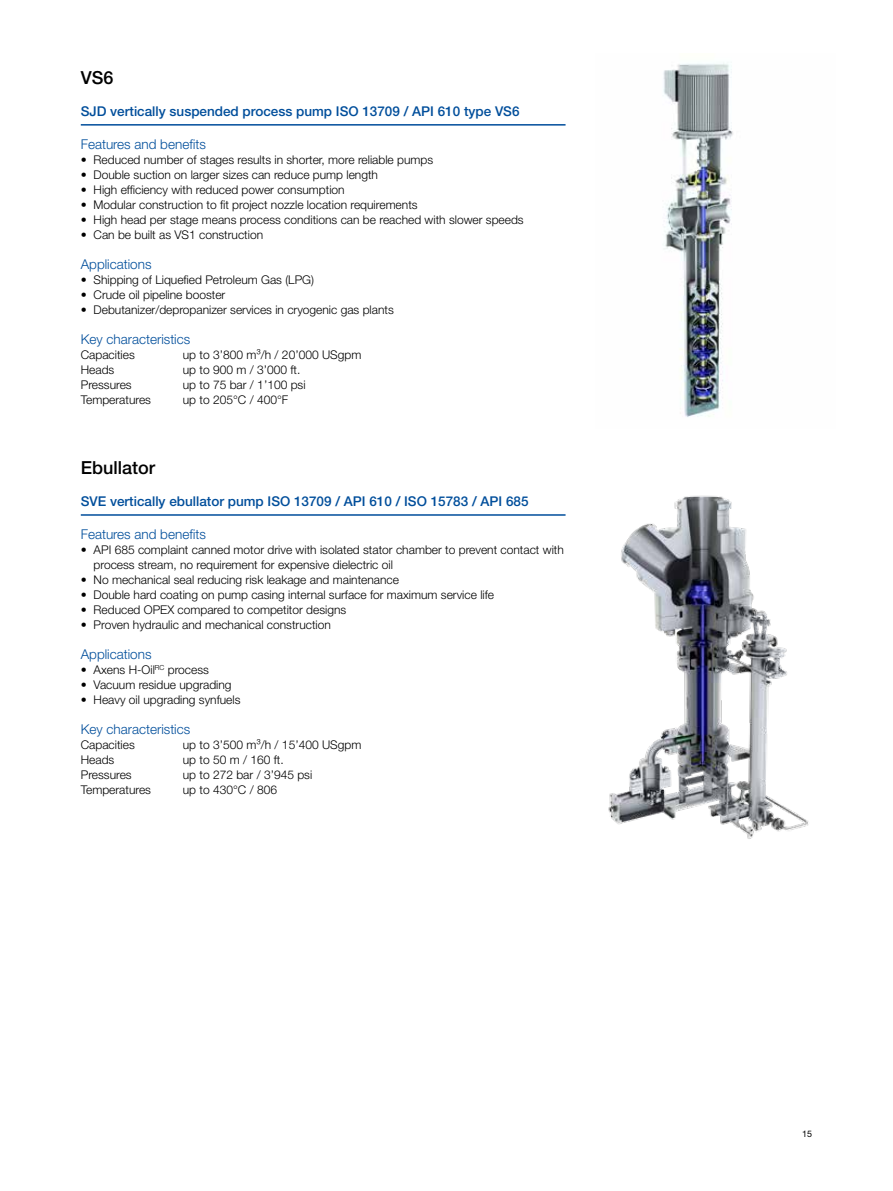
<style>
.page{position:relative;width:893px;height:1191px;background:#fff}
.page>*{position:absolute;margin:0;border:0;box-sizing:border-box;transform-origin:0 0}
.t1{font:500 18px "Helvetica Neue LT Pro";color:#000}
.t2{font:500 13.5px "Helvetica Neue LT Pro";color:#004e9b}
.t3{font:300 13.5px "Helvetica Neue LT Pro";color:#004e9b}
.t4{font:300 12px/15px "Helvetica Neue LT Pro";color:#000}
.t5{font:9px "Helvetica Neue LT Pro";color:#000}
</style>
<div class="page">
<img style="left:608px;top:495px;width:201px;height:344px">
<hr style="left:81px;top:124px;width:485px;height:2px;background:#004e9b">
<hr style="left:81px;top:514px;width:485px;height:2px;background:#004e9b">
<img style="left:663px;top:62px;width:70px;height:355px">
<h1 class="t1" style="left:81px;top:66px;width:34px">VS6</h1>
<p class="t2" style="left:81px;top:103px;width:440px">SJD vertically suspended process pump ISO 13709 / API 610 type VS6</p>
<p class="t3" style="left:81px;top:135px;width:127px">Features and benefits</p>
<p class="t4" style="left:81px;top:152px;width:354px">• Reduced number of stages results in shorter, more reliable pumps</p>
<p class="t4" style="left:81px;top:167px;width:299px">• Double suction on larger sizes can reduce pump length</p>
<p class="t4" style="left:81px;top:182px;width:265px">• High efficiency with reduced power consumption</p>
<p class="t4" style="left:81px;top:197px;width:338px">• Modular construction to fit project nozzle location requirements</p>
<p class="t4" style="left:81px;top:212px;width:444px">• High head per stage means process conditions can be reached with slower speeds</p>
<p class="t4" style="left:81px;top:227px;width:184px">• Can be built as VS1 construction</p>
<p class="t3" style="left:81px;top:255px;width:72px">Applications</p>
<p class="t4" style="left:81px;top:272px;width:235px">• Shipping of Liquefied Petroleum Gas (LPG)</p>
<p class="t4" style="left:81px;top:287px;width:146px">• Crude oil pipeline booster</p>
<p class="t4" style="left:81px;top:302px;width:315px">• Debutanizer/depropanizer services in cryogenic gas plants</p>
<p class="t3" style="left:81px;top:330px;width:111px">Key characteristics</p>
<p class="t4" style="left:81px;top:347px;width:56px">Capacities</p>
<p class="t4" style="left:183px;top:347px;width:180px">up to 3’800 m³/h / 20’000 USgpm</p>
<p class="t4" style="left:81px;top:362px;width:35px">Heads</p>
<p class="t4" style="left:183px;top:362px;width:119px">up to 900 m / 3’000 ft.</p>
<p class="t4" style="left:81px;top:377px;width:52px">Pressures</p>
<p class="t4" style="left:183px;top:377px;width:124px">up to 75 bar / 1’100 psi</p>
<p class="t4" style="left:81px;top:392px;width:72px">Temperatures</p>
<p class="t4" style="left:183px;top:392px;width:107px">up to 205°C / 400°F</p>
<h1 class="t1" style="left:81px;top:456px;width:76px">Ebullator</h1>
<p class="t2" style="left:81px;top:493px;width:449px">SVE vertically ebullator pump ISO 13709 / API 610 / ISO 15783 / API 685</p>
<p class="t3" style="left:81px;top:525px;width:127px">Features and benefits</p>
<p class="t4" style="left:94px;top:542px;width:472px;text-indent:-13px">• API 685 complaint canned motor drive with isolated stator chamber to prevent contact with process stream, no requirement for expensive dielectric oil</p>
<p class="t4" style="left:81px;top:572px;width:320px">• No mechanical seal reducing risk leakage and maintenance</p>
<p class="t4" style="left:81px;top:587px;width:415px">• Double hard coating on pump casing internal surface for maximum service life</p>
<p class="t4" style="left:81px;top:602px;width:267px">• Reduced OPEX compared to competitor designs</p>
<p class="t4" style="left:81px;top:617px;width:252px">• Proven hydraulic and mechanical construction</p>
<p class="t3" style="left:81px;top:645px;width:72px">Applications</p>
<p class="t4" style="left:81px;top:662px;width:130px">• Axens H-Oil<sup>RC</sup> process</p>
<p class="t4" style="left:81px;top:677px;width:152px">• Vacuum residue upgrading</p>
<p class="t4" style="left:81px;top:692px;width:161px">• Heavy oil upgrading synfuels</p>
<p class="t3" style="left:81px;top:720px;width:111px">Key characteristics</p>
<p class="t4" style="left:81px;top:737px;width:56px">Capacities</p>
<p class="t4" style="left:183px;top:737px;width:180px">up to 3’500 m³/h / 15’400 USgpm</p>
<p class="t4" style="left:81px;top:752px;width:35px">Heads</p>
<p class="t4" style="left:183px;top:752px;width:102px">up to 50 m / 160 ft.</p>
<p class="t4" style="left:81px;top:767px;width:52px">Pressures</p>
<p class="t4" style="left:183px;top:767px;width:131px">up to 272 bar / 3’945 psi</p>
<p class="t4" style="left:81px;top:782px;width:72px">Temperatures</p>
<p class="t4" style="left:183px;top:782px;width:96px">up to 430°C / 806</p>
<p class="t5" style="left:802px;top:1128px;width:12px">15</p>
</div>
